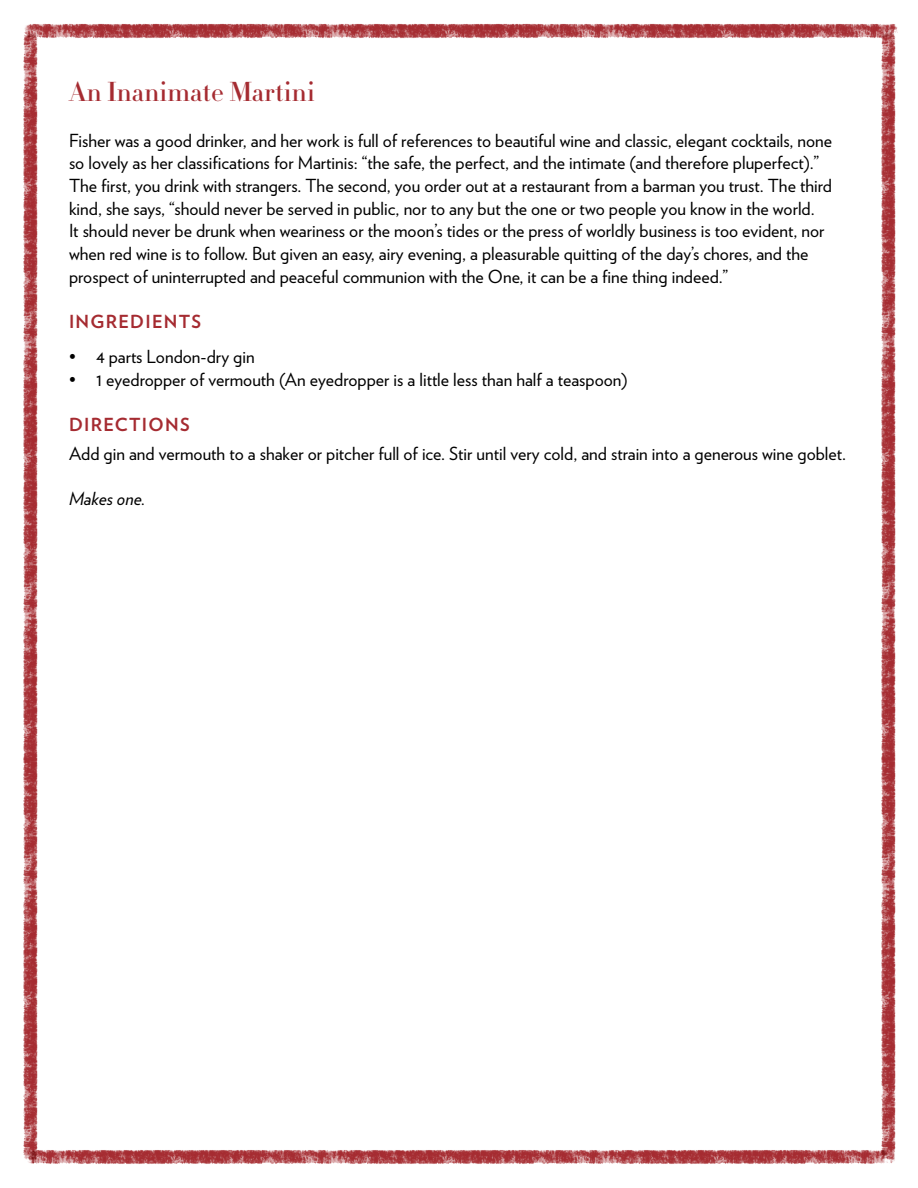
<style>
.page{position:relative;width:918px;height:1188px;background:#fff}
.page>*{position:absolute;margin:0;border:0;box-sizing:border-box;transform-origin:0 0}
.t1{font:500 27px "HTF Didot M16";letter-spacing:.01em;color:#a52b31}
.t2{font:18px/22.6px "Verlag";color:#000}
.t3{font:700 18px "Verlag";letter-spacing:.07em;color:#a52b31}
.t4{font:italic 18px "Verlag";color:#000}
</style>
<div class="page">
<img style="left:23px;top:87px;width:15px;height:1017px">
<img style="left:881px;top:87px;width:15px;height:1017px">
<img style="left:23px;top:1104px;width:873px;height:60px">
<img style="left:23px;top:23px;width:875px;height:64px">
<p class="t1" style="left:69px;top:72px;width:247px">An Inanimate Martini</p>
<p class="t2" style="left:69px;top:129px;width:765px">Fisher was a good drinker, and her work is full of references to beautiful wine and classic, elegant cocktails, none so lovely as her classifications for Martinis: “the safe, the perfect, and the intimate (and therefore pluperfect).” The first, you drink with strangers. The second, you order out at a restaurant from a barman you trust. The third kind, she says, “should never be served in public, nor to any but the one or two people you know in the world.<br>It should never be drunk when weariness or the moon’s tides or the press of worldly business is too evident, nor when red wine is to follow. But given an easy, airy evening, a pleasurable quitting of the day’s chores, and the prospect of uninterrupted and peaceful communion with the One, it can be a fine thing indeed.”</p>
<p class="t3" style="left:69px;top:308px;width:134px">INGREDIENTS</p>
<p class="t2" style="left:69px;top:345px;width:187px">• 4 parts London-dry gin</p>
<p class="t2" style="left:69px;top:368px;width:560px">• 1 eyedropper of vermouth (An eyedropper is a little less than half a teaspoon)</p>
<p class="t3" style="left:69px;top:411px;width:122px">DIRECTIONS</p>
<p class="t2" style="left:69px;top:442px;width:779px">Add gin and vermouth to a shaker or pitcher full of ice. Stir until very cold, and strain into a generous wine goblet.</p>
<p class="t4" style="left:69px;top:488px;width:78px">Makes one.</p>
</div>
